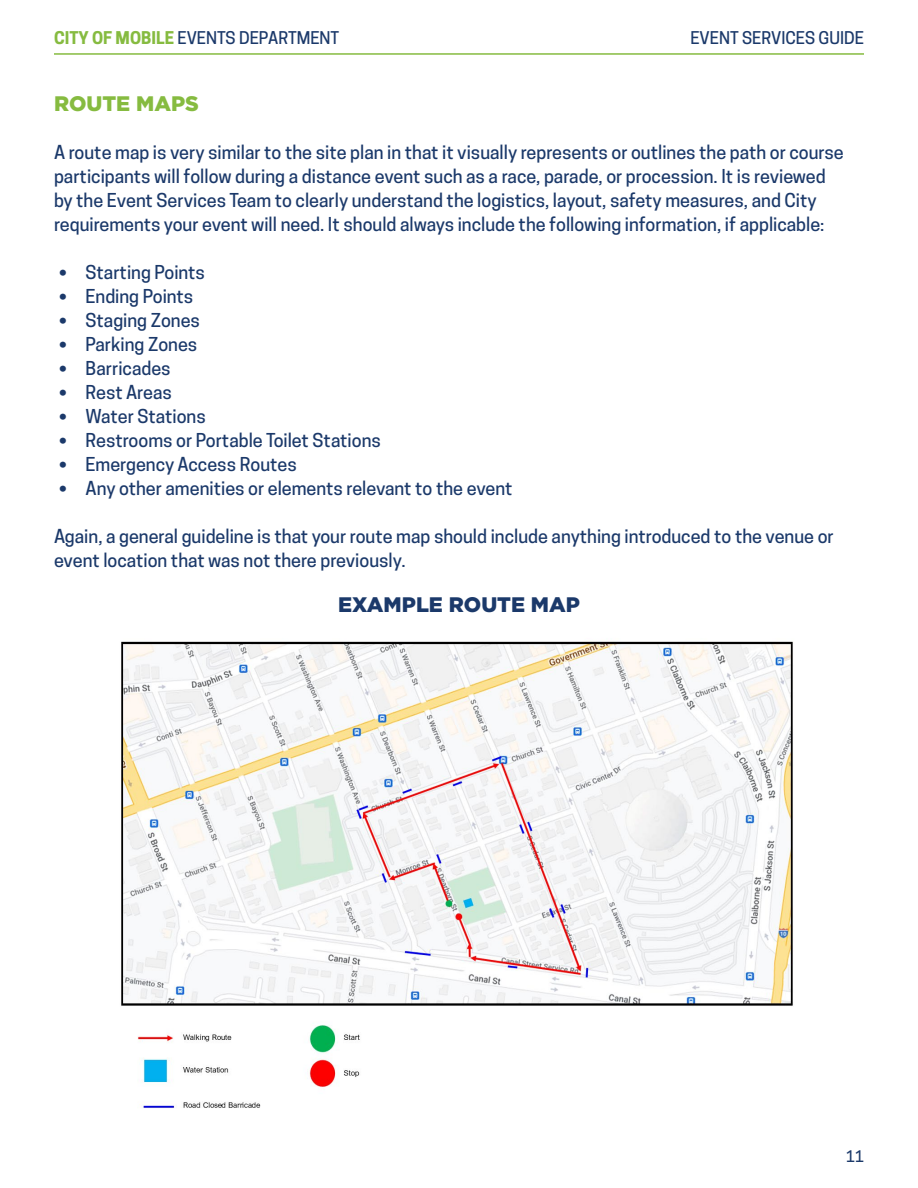
<style>
.page{position:relative;width:918px;height:1188px;background:#fff}
.page>*{position:absolute;margin:0;border:0;box-sizing:border-box;transform-origin:0 0}
.t1{font:900 21px "Gotham";color:#1b396a}
.t2{font:900 21px "Gotham";color:#86bb40}
.t3{font:500 18px/24px "Cooper Hewitt";color:#1b396a}
.t4{font:500 16.5px "Cooper Hewitt";color:#1b396a}
.t5{font:500 15px "Cooper Hewitt";color:#1b396a}
.s1{font-weight:700;color:#86bb40}
.s2{font-family:"Gotham";font-weight:900}
</style>
<div class="page">
<hr style="left:54px;top:53px;width:810px;height:2px;background:#86bb40">
<img style="left:121px;top:641px;width:672px;height:467px">
<p class="t4" style="left:54px;top:28px;width:287px"><span class="s1">CITY OF MOBILE</span> EVENTS DEPARTMENT</p>
<p class="t4" style="left:690px;top:28px;width:175px">EVENT SERVICES GUIDE</p>
<p class="t2" style="left:54px;top:92px;width:146px">ROUTE MAPS</p>
<p class="t3" style="left:54px;top:141px;width:791px">A route map is very similar to the site plan in that it visually represents or outlines the path or course participants will follow during a distance event such as a race, parade, or procession. It is reviewed by the Event Services Team to clearly understand the logistics, layout, safety measures, and City requirements your event will need. It should always include the following information, if applicable:</p>
<p class="t3" style="left:58px;top:261px;width:148px"><span class="s2">•</span> Starting Points</p>
<p class="t3" style="left:58px;top:285px;width:136px"><span class="s2">•</span> Ending Points</p>
<p class="t3" style="left:58px;top:309px;width:143px"><span class="s2">•</span> Staging Zones</p>
<p class="t3" style="left:58px;top:333px;width:140px"><span class="s2">•</span> Parking Zones</p>
<p class="t3" style="left:58px;top:357px;width:114px"><span class="s2">•</span> Barricades</p>
<p class="t3" style="left:58px;top:381px;width:115px"><span class="s2">•</span> Rest Areas</p>
<p class="t3" style="left:58px;top:405px;width:149px"><span class="s2">•</span> Water Stations</p>
<p class="t3" style="left:58px;top:429px;width:324px"><span class="s2">•</span> Restrooms or Portable Toilet Stations</p>
<p class="t3" style="left:58px;top:453px;width:240px"><span class="s2">•</span> Emergency Access Routes</p>
<p class="t3" style="left:58px;top:477px;width:455px"><span class="s2">•</span> Any other amenities or elements relevant to the event</p>
<p class="t3" style="left:54px;top:525px;width:781px">Again, a general guideline is that your route map should include anything introduced to the venue or event location that was not there previously.</p>
<p class="t1" style="left:338px;top:593px;width:243px">EXAMPLE ROUTE MAP</p>
<p class="t5" style="left:846px;top:1147px;width:19px">11</p>
</div>
